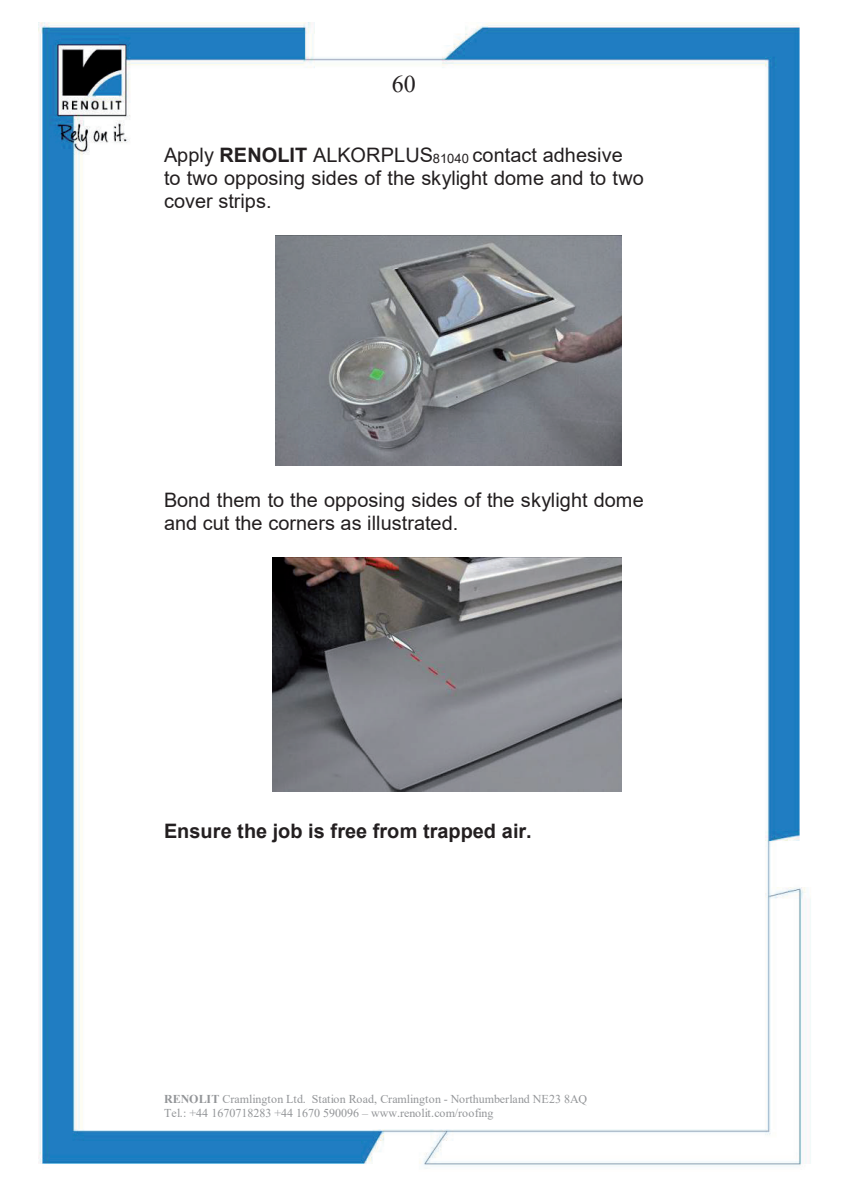
<style>
.page{position:relative;width:842px;height:1191px;background:#fff}
.page>*{position:absolute;margin:0;border:0;box-sizing:border-box;transform-origin:0 0}
.t1{font:24px "Times New Roman";color:#231f20}
.t2{font:20px/23.2px "Arial";color:#231f20}
.t3{font:700 20px "Arial";letter-spacing:.005em;color:#231f20}
.t4{font:12px/13.6px "Times New Roman";color:#939598}
.s1{font-weight:700}
.s2{font-size:13px}
</style>
<div class="page">
<img style="left:38px;top:22px;width:773px;height:1147px">
<img style="left:275px;top:236px;width:346px;height:229px">
<img style="left:272px;top:558px;width:349px;height:233px">
<p class="t1" style="left:392px;top:67px;width:25px">60</p>
<p class="t2" style="left:164px;top:143px;width:481px">Apply <span class="s1">RENOLIT</span> ALKORPLUS<span class="s2">81040</span> contact adhesive to two opposing sides of the skylight dome and to two cover strips.</p>
<p class="t2" style="left:164px;top:489px;width:481px">Bond them to the opposing sides of the skylight dome and cut the corners as illustrated.</p>
<p class="t3" style="left:164px;top:817px;width:369px">Ensure the job is free from trapped air.</p>
<p class="t4" style="left:164px;top:1091px;width:425px"><span class="s1">RENOLIT</span> Cramlington Ltd. Station Road, Cramlington - Northumberland NE23 8AQ<br>Tel.: +44 1670718283 +44 1670 590096 – www.renolit.com/roofing</p>
</div>
